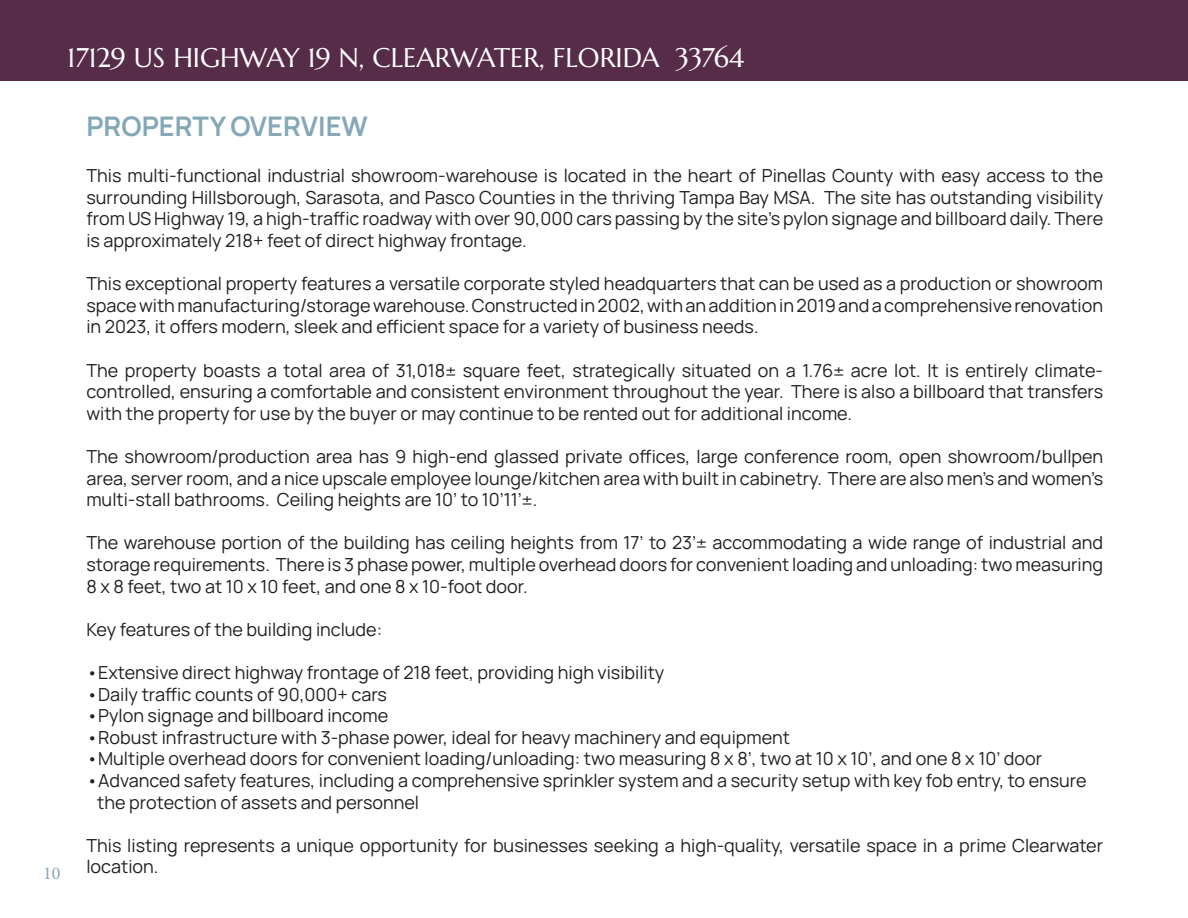
<style>
.page{position:relative;width:1188px;height:918px;background:#fff}
.page>*{position:absolute;margin:0;border:0;box-sizing:border-box;transform-origin:0 0}
.t1{font:27px "Marcellus";color:#fff}
.t2{font:700 27px "Manrope";color:#85a8b7}
.t3{font:18px/21.6px "Manrope";color:#231f20;text-align:justify}
.t4{font:18px "Minion Pro";color:#85a8b7}
</style>
<div class="page">
<div style="left:0;top:0;width:1188px;height:81px;background:#572c48"></div>
<p class="t1" style="left:68px;top:41px;width:678px">17129 US HIGHWAY 19 N, CLEARWATER, FLORIDA 33764</p>
<p class="t4" style="left:43px;top:861px;width:19px">10</p>
<p class="t2" style="left:86px;top:103px;width:283px">PROPERTY OVERVIEW</p>
<p class="t3" style="left:86px;top:164px;width:1018px">This multi-functional industrial showroom-warehouse is located in the heart of Pinellas County with easy access to the surrounding Hillsborough, Sarasota, and Pasco Counties in the thriving Tampa Bay MSA. The site has outstanding visibility from US Highway 19, a high-traffic roadway with over 90,000 cars passing by the site’s pylon signage and billboard daily. There is approximately 218+ feet of direct highway frontage.</p>
<p class="t3" style="left:86px;top:272px;width:1018px">This exceptional property features a versatile corporate styled headquarters that can be used as a production or showroom space with manufacturing/storage warehouse. Constructed in 2002, with an addition in 2019 and a comprehensive renovation in 2023, it offers modern, sleek and efficient space for a variety of business needs.</p>
<p class="t3" style="left:86px;top:358px;width:1018px">The property boasts a total area of 31,018± square feet, strategically situated on a 1.76± acre lot. It is entirely climate&shy;controlled, ensuring a comfortable and consistent environment throughout the year. There is also a billboard that transfers with the property for use by the buyer or may continue to be rented out for additional income.</p>
<p class="t3" style="left:86px;top:445px;width:1018px">The showroom/production area has 9 high-end glassed private offices, large conference room, open showroom/bullpen area, server room, and a nice upscale employee lounge/kitchen area with built in cabinetry. There are also men’s and women’s multi-stall bathrooms. Ceiling heights are 10’ to 10’11’±.</p>
<p class="t3" style="left:86px;top:531px;width:1018px">The warehouse portion of the building has ceiling heights from 17’ to 23’± accommodating a wide range of industrial and storage requirements. There is 3 phase power, multiple overhead doors for convenient loading and unloading: two measuring 8 x 8 feet, two at 10 x 10 feet, and one 8 x 10-foot door.</p>
<p class="t3" style="left:86px;top:617px;width:297px">Key features of the building include:</p>
<p class="t3" style="left:86px;top:661px;width:579px">•Extensive direct highway frontage of 218 feet, providing high visibility</p>
<p class="t3" style="left:86px;top:682px;width:302px">•Daily traffic counts of 90,000+ cars</p>
<p class="t3" style="left:86px;top:704px;width:303px">•Pylon signage and billboard income</p>
<p class="t3" style="left:86px;top:725px;width:705px">•Robust infrastructure with 3-phase power, ideal for heavy machinery and equipment</p>
<p class="t3" style="left:86px;top:747px;width:957px">•Multiple overhead doors for convenient loading/unloading: two measuring 8 x 8’, two at 10 x 10’, and one 8 x 10’ door</p>
<p class="t3" style="left:86px;top:769px;width:1002px">•Advanced safety features, including a comprehensive sprinkler system and a security setup with key fob entry, to ensure</p>
<p class="t3" style="left:97px;top:790px;width:323px">the protection of assets and personnel</p>
<p class="t3" style="left:86px;top:833px;width:1018px">This listing represents a unique opportunity for businesses seeking a high-quality, versatile space in a prime Clearwater location.</p>
</div>
